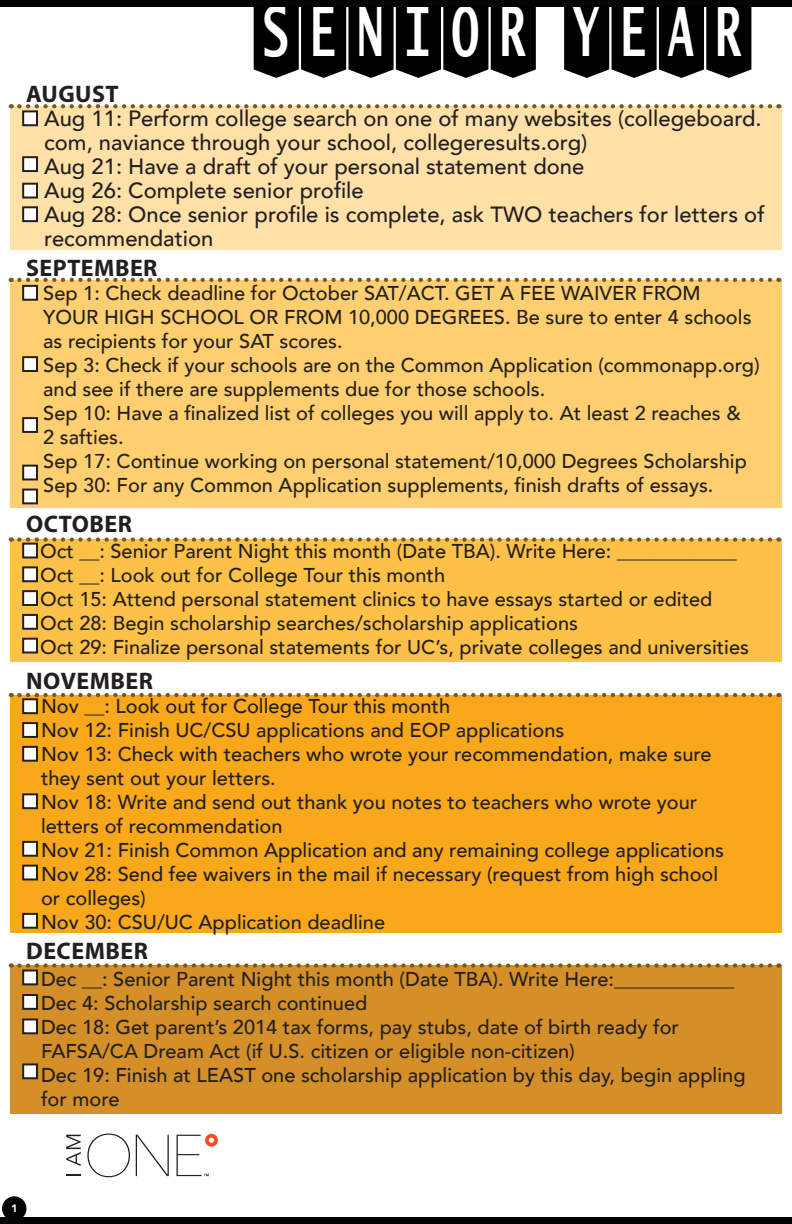
<style>
.page{position:relative;width:792px;height:1224px;background:#fff}
.page>*{position:absolute;margin:0;border:0;box-sizing:border-box;transform-origin:0 0}
.t1{font:700 68.6px "Lucida Sans Typewriter";color:#fff;scale:.65 1}
.t2{font:700 24px "Myriad Pro";letter-spacing:.02em;color:#231f20}
.t3{font:500 22px/24px "Avenir";color:#231f20}
.t4{font:500 20px "Avenir";color:#231f20}
.t5{font:900 10.8px "Avenir";color:#fff}
</style>
<div class="page">
<div style="left:10px;top:106px;width:772px;height:143px;background:#ffe1a7"></div>
<div style="left:10px;top:280px;width:772px;height:228px;background:#fecf71"></div>
<div style="left:10px;top:540px;width:772px;height:122px;background:#fec148"></div>
<div style="left:10px;top:695px;width:772px;height:237px;background:#f9a71b"></div>
<div style="left:10px;top:966px;width:772px;height:148px;background:#d48f28"></div>
<svg style="left:254px;top:6px;width:282px;height:72px;background:#181918"></svg>
<svg style="left:564px;top:6px;width:187px;height:72px;background:#181818"></svg>
<div style="left:23px;top:111px;width:14px;height:14px;background:#fff"></div>
<div style="left:22px;top:110px;width:16px;height:16px;border:2px solid #231f20"></div>
<div style="left:23px;top:157px;width:14px;height:14px;background:#fff"></div>
<div style="left:22px;top:156px;width:16px;height:16px;border:2px solid #231f20"></div>
<div style="left:23px;top:184px;width:14px;height:14px;background:#fff"></div>
<div style="left:22px;top:183px;width:16px;height:16px;border:2px solid #231f20"></div>
<div style="left:23px;top:207px;width:14px;height:14px;background:#fff"></div>
<div style="left:22px;top:206px;width:16px;height:16px;border:2px solid #231f20"></div>
<div style="left:23px;top:286px;width:14px;height:14px;background:#fff"></div>
<div style="left:22px;top:285px;width:16px;height:16px;border:2px solid #231f20"></div>
<div style="left:23px;top:357px;width:14px;height:14px;background:#fff"></div>
<div style="left:22px;top:356px;width:16px;height:16px;border:2px solid #231f20"></div>
<div style="left:23px;top:418px;width:14px;height:14px;background:#fff"></div>
<div style="left:22px;top:417px;width:16px;height:16px;border:2px solid #231f20"></div>
<div style="left:23px;top:466px;width:14px;height:13px;background:#fff"></div>
<div style="left:22px;top:465px;width:16px;height:15px;border:2px solid #231f20"></div>
<div style="left:23px;top:490px;width:14px;height:13px;background:#fff"></div>
<div style="left:22px;top:489px;width:16px;height:15px;border:2px solid #231f20"></div>
<div style="left:23px;top:544px;width:14px;height:13px;background:#fff"></div>
<div style="left:22px;top:543px;width:16px;height:15px;border:2px solid #231f20"></div>
<div style="left:23px;top:567px;width:14px;height:14px;background:#fff"></div>
<div style="left:22px;top:566px;width:16px;height:16px;border:2px solid #231f20"></div>
<div style="left:23px;top:591px;width:14px;height:14px;background:#fff"></div>
<div style="left:22px;top:590px;width:16px;height:16px;border:2px solid #231f20"></div>
<div style="left:23px;top:615px;width:14px;height:14px;background:#fff"></div>
<div style="left:22px;top:614px;width:16px;height:16px;border:2px solid #231f20"></div>
<div style="left:23px;top:639px;width:14px;height:14px;background:#fff"></div>
<div style="left:22px;top:638px;width:16px;height:16px;border:2px solid #231f20"></div>
<div style="left:23px;top:699px;width:14px;height:14px;background:#fff"></div>
<div style="left:22px;top:698px;width:16px;height:16px;border:2px solid #231f20"></div>
<div style="left:23px;top:723px;width:14px;height:14px;background:#fff"></div>
<div style="left:22px;top:722px;width:16px;height:16px;border:2px solid #231f20"></div>
<div style="left:23px;top:747px;width:14px;height:14px;background:#fff"></div>
<div style="left:22px;top:746px;width:16px;height:16px;border:2px solid #231f20"></div>
<div style="left:23px;top:794px;width:14px;height:14px;background:#fff"></div>
<div style="left:22px;top:793px;width:16px;height:16px;border:2px solid #231f20"></div>
<div style="left:23px;top:842px;width:14px;height:14px;background:#fff"></div>
<div style="left:22px;top:841px;width:16px;height:16px;border:2px solid #231f20"></div>
<div style="left:23px;top:866px;width:14px;height:13px;background:#fff"></div>
<div style="left:22px;top:865px;width:16px;height:15px;border:2px solid #231f20"></div>
<div style="left:23px;top:914px;width:14px;height:14px;background:#fff"></div>
<div style="left:22px;top:913px;width:16px;height:16px;border:2px solid #231f20"></div>
<div style="left:23px;top:971px;width:14px;height:13px;background:#fff"></div>
<div style="left:22px;top:970px;width:16px;height:15px;border:2px solid #231f20"></div>
<div style="left:23px;top:995px;width:14px;height:14px;background:#fff"></div>
<div style="left:22px;top:994px;width:16px;height:16px;border:2px solid #231f20"></div>
<div style="left:23px;top:1019px;width:14px;height:14px;background:#fff"></div>
<div style="left:22px;top:1018px;width:16px;height:16px;border:2px solid #231f20"></div>
<div style="left:23px;top:1064px;width:14px;height:14px;background:#fff"></div>
<div style="left:22px;top:1063px;width:16px;height:16px;border:2px solid #231f20"></div>
<svg style="left:19px;top:104px;width:760px;height:4px"></svg>
<svg style="left:19px;top:278px;width:760px;height:4px"></svg>
<svg style="left:19px;top:537px;width:760px;height:5px"></svg>
<svg style="left:19px;top:693px;width:760px;height:4px"></svg>
<svg style="left:19px;top:963px;width:760px;height:5px"></svg>
<div style="left:0;top:0;width:792px;height:6px;background:#040503"></div>
<div style="left:0;top:1218px;width:792px;height:6px;background:#040503"></div>
<div style="left:2px;top:1196px;width:24px;height:25px;background:#040503;border-radius:50%"></div>
<svg style="left:87px;top:1134px;width:43px;height:43px"></svg>
<svg style="left:136px;top:1135px;width:33px;height:41px"></svg>
<svg style="left:66px;top:1175px;width:15px;height:1px"></svg>
<svg style="left:66px;top:1135px;width:15px;height:31px"></svg>
<svg style="left:177px;top:1134px;width:41px;height:42px"></svg>
<p class="t2" style="left:26px;top:78px;width:94px">AUGUST</p>
<p class="t1" style="left:262px;top:-7px;width:407px">S E N I O R</p>
<p class="t1" style="left:573px;top:-7px;width:261px">Y E A R</p>
<p class="t3" style="left:44px;top:106px;width:719px">Aug 11: Perform college search on one of many websites (collegeboard. com, naviance through your school, collegeresults.org)</p>
<p class="t3" style="left:44px;top:154px;width:542px">Aug 21: Have a draft of your personal statement done</p>
<p class="t3" style="left:44px;top:178px;width:321px">Aug 26: Complete senior profile</p>
<p class="t3" style="left:44px;top:202px;width:722px">Aug 28: Once senior profile is complete, ask TWO teachers for letters of recommendation</p>
<p class="t4" style="left:43px;top:276px;width:659px">Sep 1: Check deadline for October SAT/ACT. GET A FEE WAIVER FROM</p>
<p class="t4" style="left:43px;top:300px;width:710px">YOUR HIGH SCHOOL OR FROM 10,000 DEGREES. Be sure to enter 4 schools</p>
<p class="t4" style="left:43px;top:324px;width:301px">as recipients for your SAT scores.</p>
<p class="t4" style="left:43px;top:348px;width:718px">Sep 3: Check if your schools are on the Common Application (commonapp.org)</p>
<p class="t4" style="left:43px;top:372px;width:504px">and see if there are supplements due for those schools.</p>
<p class="t4" style="left:43px;top:396px;width:699px">Sep 10: Have a finalized list of colleges you will apply to. At least 2 reaches &amp;</p>
<p class="t4" style="left:43px;top:420px;width:82px">2 safties.</p>
<p class="t4" style="left:43px;top:444px;width:705px">Sep 17: Continue working on personal statement/10,000 Degrees Scholarship</p>
<p class="t4" style="left:43px;top:468px;width:672px">Sep 30: For any Common Application supplements, finish drafts of essays.</p>
<p class="t2" style="left:26px;top:252px;width:133px">SEPTEMBER</p>
<p class="t2" style="left:26px;top:509px;width:107px">OCTOBER</p>
<p class="t4" style="left:40px;top:534px;width:698px">Oct __: Senior Parent Night this month (Date TBA). Write Here: ____________</p>
<p class="t4" style="left:40px;top:558px;width:407px">Oct __: Look out for College Tour this month</p>
<p class="t4" style="left:40px;top:582px;width:674px">Oct 15: Attend personal statement clinics to have essays started or edited</p>
<p class="t4" style="left:40px;top:606px;width:539px">Oct 28: Begin scholarship searches/scholarship applications</p>
<p class="t4" style="left:40px;top:630px;width:710px">Oct 29: Finalize personal statements for UC’s, private colleges and universities</p>
<p class="t4" style="left:41px;top:689px;width:411px">Nov __: Look out for College Tour this month</p>
<p class="t4" style="left:41px;top:713px;width:525px">Nov 12: Finish UC/CSU applications and EOP applications</p>
<p class="t4" style="left:41px;top:737px;width:672px">Nov 13: Check with teachers who wrote your recommendation, make sure</p>
<p class="t4" style="left:41px;top:761px;width:236px">they sent out your letters.</p>
<p class="t4" style="left:41px;top:785px;width:658px">Nov 18: Write and send out thank you notes to teachers who wrote your</p>
<p class="t4" style="left:41px;top:809px;width:243px">letters of recommendation</p>
<p class="t4" style="left:41px;top:833px;width:685px">Nov 21: Finish Common Application and any remaining college applications</p>
<p class="t4" style="left:41px;top:857px;width:679px">Nov 28: Send fee waivers in the mail if necessary (request from high school</p>
<p class="t4" style="left:41px;top:881px;width:106px">or colleges)</p>
<p class="t4" style="left:41px;top:905px;width:346px">Nov 30: CSU/UC Application deadline</p>
<p class="t4" style="left:41px;top:961px;width:695px">Dec __: Senior Parent Night this month (Date TBA). Write Here:____________</p>
<p class="t4" style="left:41px;top:985px;width:328px">Dec 4: Scholarship search continued</p>
<p class="t4" style="left:41px;top:1009px;width:639px">Dec 18: Get parent’s 2014 tax forms, pay stubs, date of birth ready for</p>
<p class="t4" style="left:41px;top:1033px;width:535px">FAFSA/CA Dream Act (if U.S. citizen or eligible non-citizen)</p>
<p class="t4" style="left:41px;top:1057px;width:706px">Dec 19: Finish at LEAST one scholarship application by this day, begin appling</p>
<p class="t4" style="left:41px;top:1081px;width:80px">for more</p>
<p class="t2" style="left:26px;top:665px;width:128px">NOVEMBER</p>
<p class="t2" style="left:26px;top:936px;width:123px">DECEMBER</p>
<p class="t5" style="left:11px;top:1199px;width:8px">1</p>
</div>
